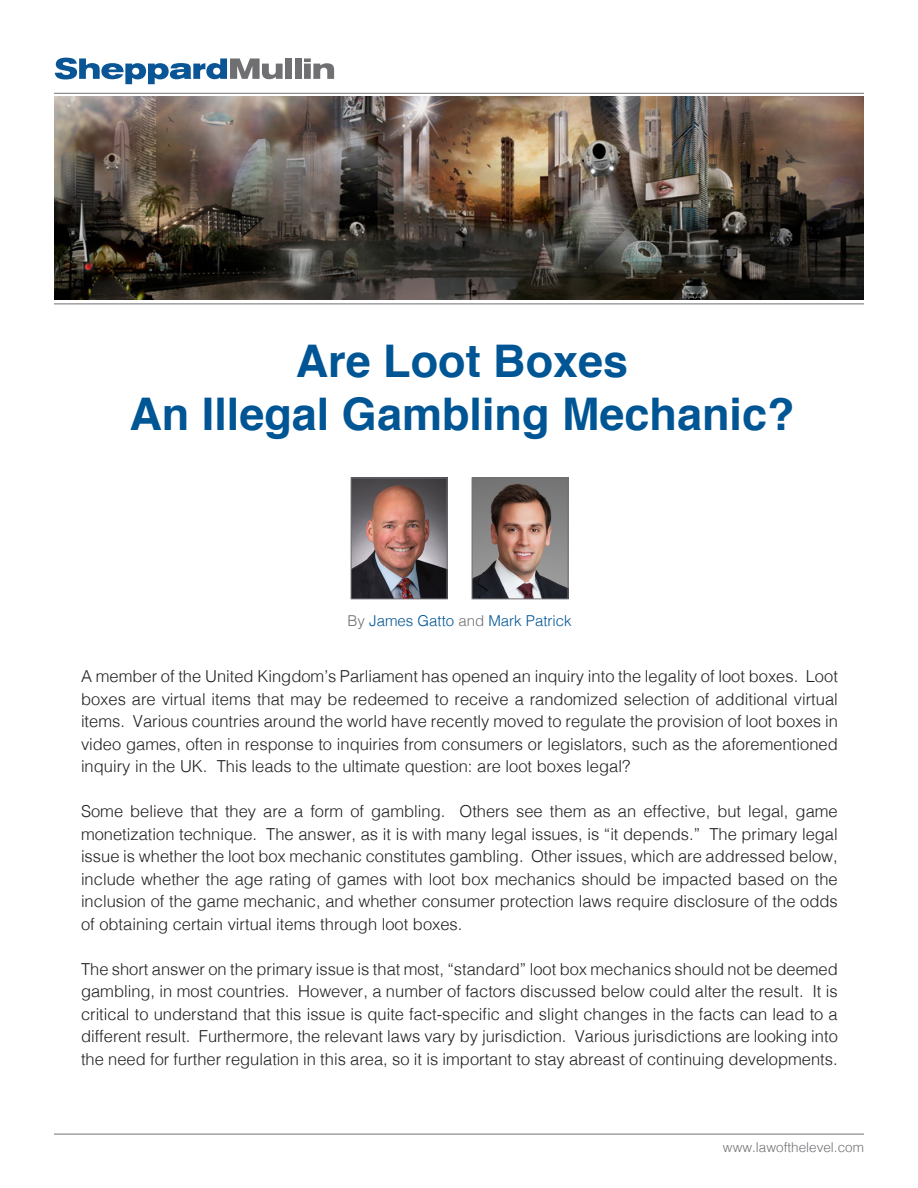
<style>
.page{position:relative;width:918px;height:1188px;background:#fff}
.page>*{position:absolute;margin:0;border:0;box-sizing:border-box;transform-origin:0 0}
.t1{font:700 45px "Helvetica";color:#005595}
.t2{font:300 16.5px/22.5px "Helvetica";color:#231f20;text-align:justify}
.t3{font:300 15px "Helvetica";color:#005595}
.t4{font:300 13.5px "Helvetica";color:#717074}
.s1{color:#717074}
</style>
<div class="page">
<img style="left:54px;top:97px;width:810px;height:203px">
<svg style="left:55px;top:58px;width:228px;height:26px"></svg>
<div style="left:285px;top:58px;width:7px;height:21px;background:#707073"></div>
<div style="left:295px;top:58px;width:6px;height:21px;background:#707073"></div>
<svg style="left:304px;top:58px;width:30px;height:21px"></svg>
<hr style="left:54px;top:93px;width:810px;height:1px;background:#717074">
<hr style="left:54px;top:1134px;width:810px;height:1px;background:#717074">
<hr style="left:54px;top:304px;width:810px;height:1px;background:#717074">
<img style="left:353px;top:480px;width:92px;height:117px">
<div style="left:351px;top:478px;width:96px;height:121px;border:1px solid #717074"></div>
<img style="left:474px;top:480px;width:92px;height:117px">
<div style="left:472px;top:478px;width:96px;height:121px;border:1px solid #717074"></div>
<p class="t1" style="left:296px;top:325px;width:334px">Are Loot Boxes</p>
<p class="t1" style="left:129px;top:377px;width:667px">An Illegal Gambling Mechanic?</p>
<p class="t3" style="left:348px;top:608px;width:226px"><span class="s1">By</span> James Gatto <span class="s1">and</span> Mark Patrick</p>
<p class="t2" style="left:81px;top:664px;width:758px">A member of the United Kingdom’s Parliament has opened an inquiry into the legality of loot boxes. Loot boxes are virtual items that may be redeemed to receive a randomized selection of additional virtual items. Various countries around the world have recently moved to regulate the provision of loot boxes in video games, often in response to inquiries from consumers or legislators, such as the aforementioned inquiry in the UK. This leads to the ultimate question: are loot boxes legal?</p>
<p class="t2" style="left:81px;top:799px;width:758px">Some believe that they are a form of gambling. Others see them as an effective, but legal, game monetization technique. The answer, as it is with many legal issues, is “it depends.” The primary legal issue is whether the loot box mechanic constitutes gambling. Other issues, which are addressed below, include whether the age rating of games with loot box mechanics should be impacted based on the inclusion of the game mechanic, and whether consumer protection laws require disclosure of the odds of obtaining certain virtual items through loot boxes.</p>
<p class="t2" style="left:81px;top:956px;width:758px">The short answer on the primary issue is that most, “standard” loot box mechanics should not be deemed gambling, in most countries. However, a number of factors discussed below could alter the result. It is critical to understand that this issue is quite fact-specific and slight changes in the facts can lead to a different result. Furthermore, the relevant laws vary by jurisdiction. Various jurisdictions are looking into the need for further regulation in this area, so it is important to stay abreast of continuing developments.</p>
<p class="t4" style="left:723px;top:1135px;width:143px">www.lawofthelevel.com</p>
</div>
